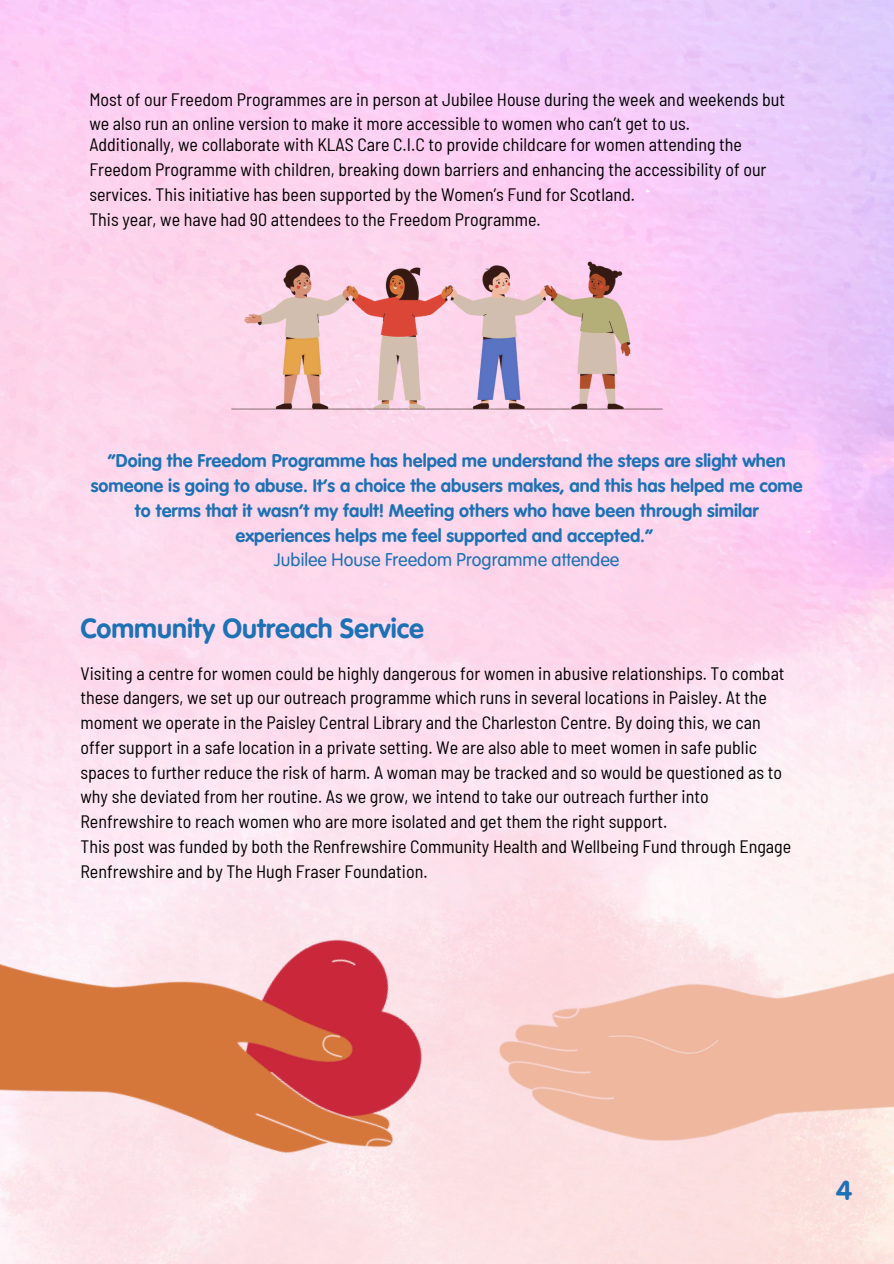
<style>
.page{position:relative;width:894px;height:1264px;background:#fff}
.page>*{position:absolute;margin:0;border:0;box-sizing:border-box;transform-origin:0 0}
.t1{font:700 27px "VAG Rounded Next";color:#1d71b5}
.t2{font:semi-condensed 18px/24.8px "Barlow";color:#000}
.t3{font:700 18px/24.8px "VAG Rounded Next";color:#1d71b5;text-align:center}
.t4{font:18px "VAG Rounded Next";color:#1d71b5}
</style>
<div class="page">
<img style="left:189px;top:205px;width:516px;height:245px">
<img style="left:0;top:608px;width:893px;height:655px">
<p class="t2" style="left:89px;top:86px;width:697px">Most of our Freedom Programmes are in person at Jubilee House during the week and weekends but we also run an online version to make it more accessible to women who can’t get to us.</p>
<p class="t2" style="left:89px;top:132px;width:678px">Additionally, we collaborate with KLAS Care C.I.C to provide childcare for women attending the<br>Freedom Programme with children, breaking down barriers and enhancing the accessibility of our services. This initiative has been supported by the Women’s Fund for Scotland.</p>
<p class="t2" style="left:89px;top:206px;width:453px">This year, we have had 90 attendees to the Freedom Programme.</p>
<p class="t3" style="left:91px;top:448px;width:713px">“Doing the Freedom Programme has helped me understand the steps are slight when someone is going to abuse. It’s a choice the abusers makes, and this has helped me come to terms that it wasn’t my fault! Meeting others who have been through similar experiences helps me feel supported and accepted.”</p>
<p class="t4" style="left:274px;top:547px;width:346px">Jubilee House Freedom Programme attendee</p>
<p class="t1" style="left:80px;top:609px;width:345px">Community Outreach Service</p>
<p class="t2" style="left:80px;top:660px;width:705px">Visiting a centre for women could be highly dangerous for women in abusive relationships. To combat these dangers, we set up our outreach programme which runs in several locations in Paisley. At the moment we operate in the Paisley Central Library and the Charleston Centre. By doing this, we can offer support in a safe location in a private setting. We are also able to meet women in safe public spaces to further reduce the risk of harm. A woman may be tracked and so would be questioned as to why she deviated from her routine. As we grow, we intend to take our outreach further into Renfrewshire to reach women who are more isolated and get them the right support.</p>
<p class="t2" style="left:80px;top:833px;width:712px">This post was funded by both the Renfrewshire Community Health and Wellbeing Fund through Engage<br>Renfrewshire and by The Hugh Fraser Foundation.</p>
<h1 class="t1" style="left:835px;top:1170px;width:18px">4</h1>
</div>
